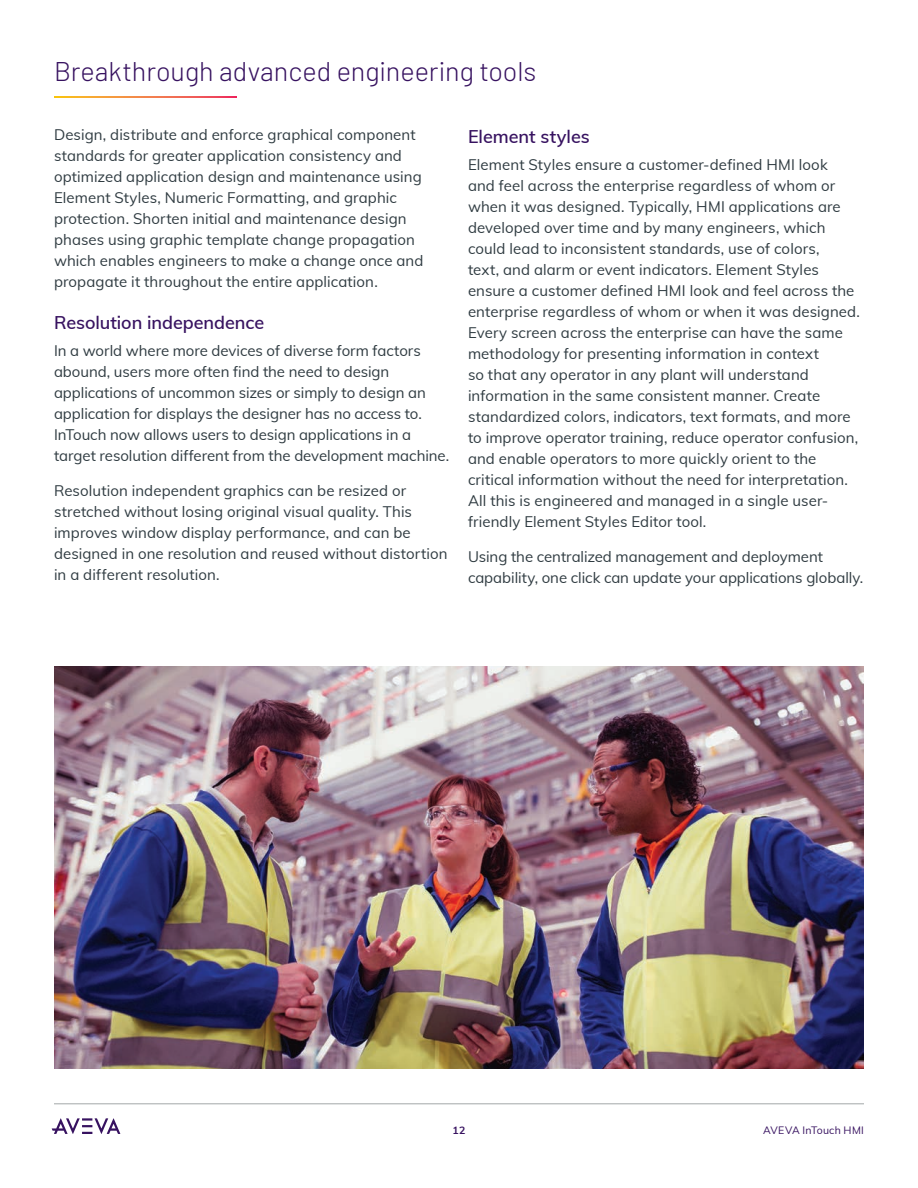
<style>
.page{position:relative;width:918px;height:1188px;background:#fff}
.page>*{position:absolute;margin:0;border:0;box-sizing:border-box;transform-origin:0 0}
.S1_Subheadlines{font:300 27px "Barlow";color:#371260}
.S1_Subheadlines-2{font:600 18px "Muli";color:#371260}
.Body_Copy{font:15px/21px "Muli";letter-spacing:.005em;color:#2f3b41}
.t1{font:10.5px "Muli";letter-spacing:.025em;color:#371260}
.t2{font:700 10.5px "Muli";color:#371260}
</style>
<div class="page">
<hr style="left:54px;top:1104px;width:810px;height:1px;background:#a3a7a9">
<svg style="left:52px;top:1118px;width:68px;height:16px"></svg>
<img style="left:54px;top:666px;width:810px;height:402px">
<svg style="left:54px;top:97px;width:183px;height:1px"></svg>
<p class="S1_Subheadlines" style="left:54px;top:55px;width:484px">Breakthrough advanced engineering tools</p>
<p class="Body_Copy" style="left:54px;top:123px;width:371px">Design, distribute and enforce graphical component standards for greater application consistency and optimized application design and maintenance using Element Styles, Numeric Formatting, and graphic protection. Shorten initial and maintenance design phases using graphic template change propagation which enables engineers to make a change once and propagate it throughout the entire application.</p>
<p class="S1_Subheadlines-2" style="left:54px;top:309px;width:212px">Resolution independence</p>
<p class="Body_Copy" style="left:54px;top:340px;width:397px">In a world where more devices of diverse form factors abound, users more often find the need to design applications of uncommon sizes or simply to design an application for displays the designer has no access to.<br>InTouch now allows users to design applications in a target resolution different from the development machine.</p>
<p class="Body_Copy" style="left:54px;top:479px;width:395px">Resolution independent graphics can be resized or stretched without losing original visual quality. This improves window display performance, and can be designed in one resolution and reused without distortion in a different resolution.</p>
<p class="S1_Subheadlines-2" style="left:468px;top:123px;width:123px">Element styles</p>
<p class="Body_Copy" style="left:468px;top:154px;width:394px">Element Styles ensure a customer-defined HMI look<br>and feel across the enterprise regardless of whom or when it was designed. Typically, HMI applications are developed over time and by many engineers, which could lead to inconsistent standards, use of colors,<br>text, and alarm or event indicators. Element Styles ensure a customer defined HMI look and feel across the enterprise regardless of whom or when it was designed.<br>Every screen across the enterprise can have the same methodology for presenting information in context<br>so that any operator in any plant will understand information in the same consistent manner. Create standardized colors, indicators, text formats, and more to improve operator training, reduce operator confusion, and enable operators to more quickly orient to the critical information without the need for interpretation.<br>All this is engineered and managed in a single user&shy;friendly Element Styles Editor tool.</p>
<p class="Body_Copy" style="left:468px;top:545px;width:397px">Using the centralized management and deployment capability, one click can update your applications globally.</p>
<p class="t2" style="left:453px;top:1123px;width:14px">12</p>
<p class="t1" style="left:763px;top:1122px;width:102px">AVEVA InTouch HMI</p>
</div>
